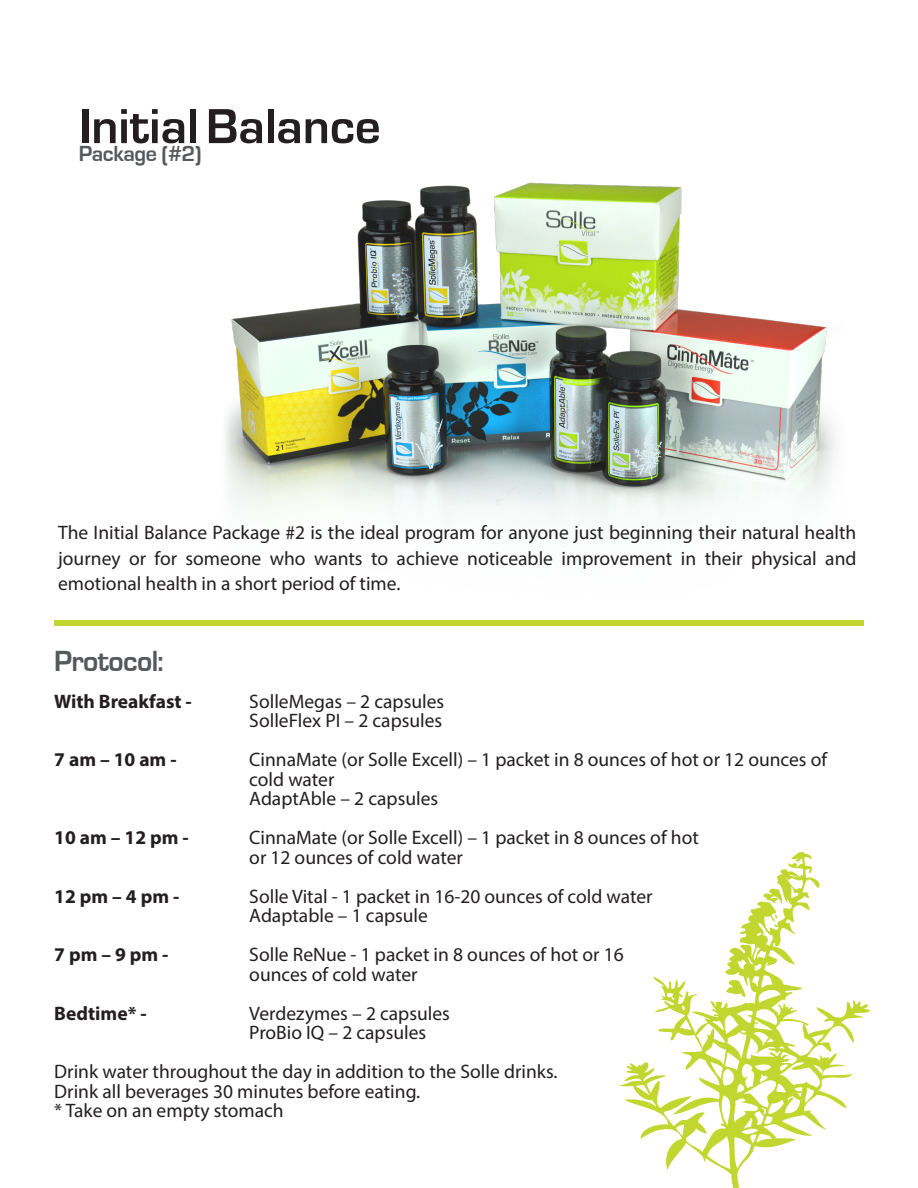
<style>
.page{position:relative;width:918px;height:1188px;background:#fff}
.page>*{position:absolute;margin:0;border:0;box-sizing:border-box;transform-origin:0 0}
.t1{font:700 51px "Eurostile";color:#231f20}
.t2{font:700 30px "Eurostile";letter-spacing:-.02em;color:#57585a}
.t3{font:700 22.5px "Eurostile";letter-spacing:-.02em;color:#57585a}
.t4{font:19.5px/25.5px "Myriad Pro";color:#231f20;text-align:justify}
.t5{font:700 19.5px "Myriad Pro";color:#231f20}
</style>
<div class="page">
<img style="left:225px;top:182px;width:611px;height:339px">
<div style="left:54px;top:620px;width:809px;height:6px;background:#c1d72f"></div>
<svg style="left:618px;top:851px;width:252px;height:337px"></svg>
<svg style="left:762px;top:886px;width:23px;height:20px"></svg>
<svg style="left:726px;top:979px;width:22px;height:18px"></svg>
<p class="t1" style="left:79px;top:99px;width:303px">Initial Balance</p>
<p class="t3" style="left:79px;top:142px;width:124px">Package (#2)</p>
<p class="t4" style="left:58px;top:520px;width:800px">The Initial Balance Package #2 is the ideal program for anyone just beginning their natural health journey or for someone who wants to achieve noticeable improvement in their physical and emotional health in a short period of time.</p>
<p class="t2" style="left:54px;top:644px;width:111px">Protocol:</p>
<p class="t5" style="left:54px;top:689px;width:139px">With Breakfast -</p>
<p class="t4" style="left:249px;top:688px;width:196px">SolleMegas – 2 capsules</p>
<p class="t4" style="left:249px;top:708px;width:195px">SolleFlex PI – 2 capsules</p>
<p class="t5" style="left:54px;top:747px;width:124px">7 am – 10 am -</p>
<p class="t4" style="left:249px;top:747px;width:579px">CinnaMate (or Solle Excell) – 1 packet in 8 ounces of hot or 12 ounces of</p>
<p class="t4" style="left:249px;top:766px;width:87px">cold water</p>
<p class="t4" style="left:249px;top:786px;width:190px">AdaptAble – 2 capsules</p>
<p class="t5" style="left:54px;top:825px;width:136px">10 am – 12 pm -</p>
<p class="t4" style="left:249px;top:825px;width:451px">CinnaMate (or Solle Excell) – 1 packet in 8 ounces of hot</p>
<p class="t4" style="left:249px;top:844px;width:215px">or 12 ounces of cold water</p>
<p class="t5" style="left:54px;top:884px;width:127px">12 pm – 4 pm -</p>
<p class="t4" style="left:249px;top:883px;width:405px">Solle Vital - 1 packet in 16-20 ounces of cold water</p>
<p class="t4" style="left:249px;top:903px;width:180px">Adaptable – 1 capsule</p>
<p class="t5" style="left:54px;top:942px;width:116px">7 pm – 9 pm -</p>
<p class="t4" style="left:249px;top:942px;width:376px">Solle ReNue - 1 packet in 8 ounces of hot or 16</p>
<p class="t4" style="left:249px;top:961px;width:170px">ounces of cold water</p>
<p class="t5" style="left:54px;top:1001px;width:94px">Bedtime* -</p>
<p class="t4" style="left:249px;top:1000px;width:202px">Verdezymes – 2 capsules</p>
<p class="t4" style="left:249px;top:1020px;width:178px">ProBio IQ – 2 capsules</p>
<p class="t4" style="left:54px;top:1059px;width:505px">Drink water throughout the day in addition to the Solle drinks.</p>
<p class="t4" style="left:54px;top:1078px;width:368px">Drink all beverages 30 minutes before eating.</p>
<p class="t4" style="left:54px;top:1098px;width:231px">* Take on an empty stomach</p>
</div>
